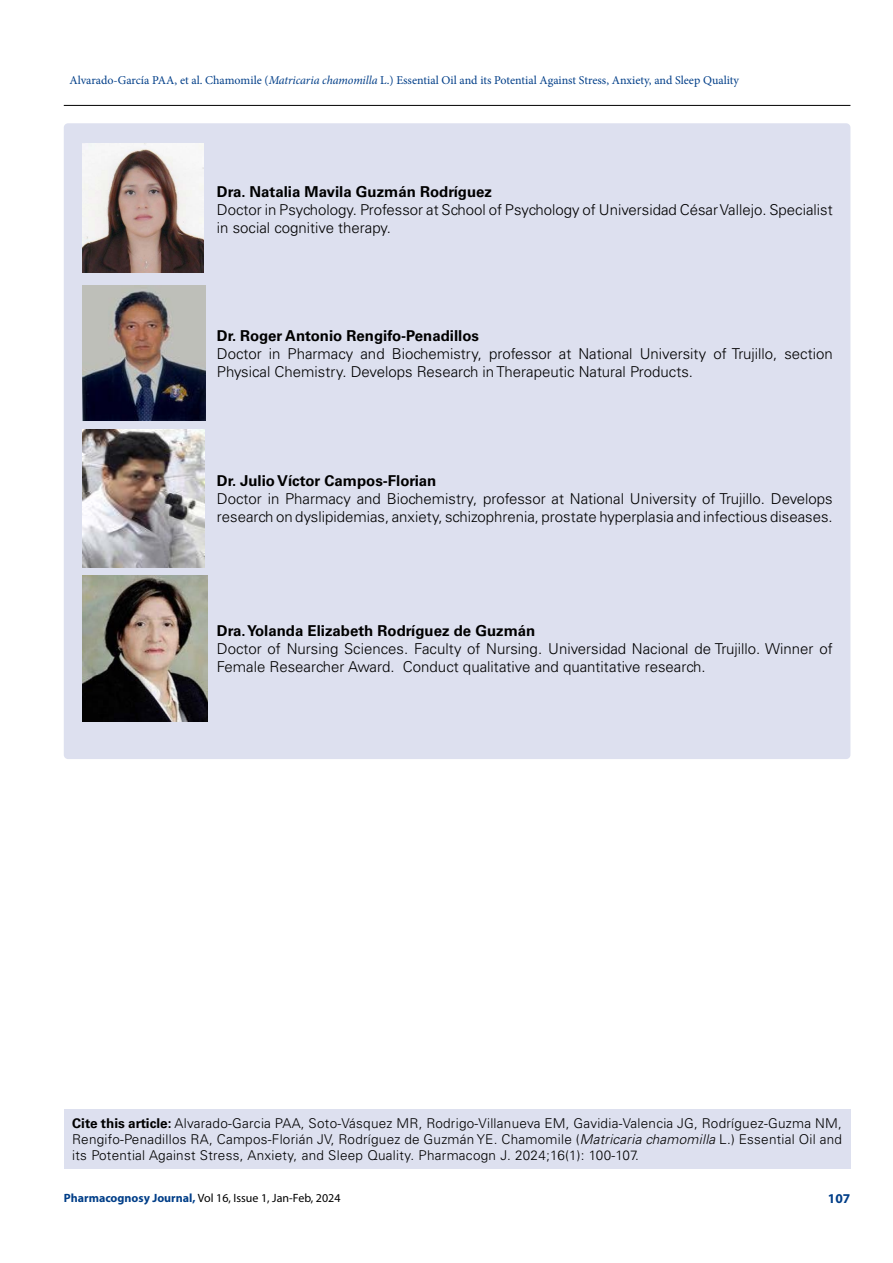
<style>
.page{position:relative;width:893px;height:1263px;background:#fff}
.page>*{position:absolute;margin:0;border:0;box-sizing:border-box;transform-origin:0 0}
.t1{font:300 15px/18px "Univers LT Std";color:#000}
.t2{font:700 15px "Univers LT Std";color:#000}
.t3{font:300 13.5px/16.2px "Univers LT Std";letter-spacing:.02em;color:#000;text-align:justify}
.t4{font:700 13.5px "Myriad Pro";color:#003e88}
.t5{font:12px "Minion Pro";color:#003e88}
.t6{font:12px "Myriad Pro";color:#000}
.s1{font-style:italic}
.s2{font-weight:700}
.s3{font-weight:700;color:#003e88}
</style>
<div class="page">
<hr style="left:64px;top:105px;width:786px;height:1px;background:#000">
<div style="left:64px;top:123px;width:786px;height:636px;background:#dde0ef;border-radius:4px"></div>
<img style="left:83px;top:143px;width:120px;height:129px">
<img style="left:83px;top:285px;width:122px;height:136px">
<img style="left:83px;top:429px;width:121px;height:138px">
<img style="left:83px;top:576px;width:125px;height:145px">
<div style="left:64px;top:1109px;width:786px;height:60px;background:#dde0ef"></div>
<p class="t5" style="left:69px;top:72px;width:671px">Alvarado-García PAA, et al. Chamomile (<span class="s1">Matricaria chamomilla</span> L.) Essential Oil and its Potential Against Stress, Anxiety, and Sleep Quality</p>
<p class="t2" style="left:217px;top:183px;width:277px">Dra. Natalia Mavila Guzmán Rodríguez</p>
<p class="t1" style="left:217px;top:201px;width:617px">Doctor in Psychology. Professor at School of Psychology of Universidad César Vallejo. Specialist in social cognitive therapy.</p>
<p class="t2" style="left:217px;top:326px;width:264px">Dr. Roger Antonio Rengifo-Penadillos</p>
<p class="t1" style="left:217px;top:344px;width:617px">Doctor in Pharmacy and Biochemistry, professor at National University of Trujillo, section<br>Physical Chemistry. Develops Research in Therapeutic Natural Products.</p>
<p class="t2" style="left:217px;top:472px;width:221px">Dr. Julio Víctor Campos-Florian</p>
<p class="t1" style="left:217px;top:489px;width:617px">Doctor in Pharmacy and Biochemistry, professor at National University of Trujillo. Develops research on dyslipidemias, anxiety, schizophrenia, prostate hyperplasia and infectious diseases.</p>
<p class="t2" style="left:217px;top:622px;width:320px">Dra. Yolanda Elizabeth Rodríguez de Guzmán</p>
<p class="t1" style="left:217px;top:639px;width:617px">Doctor of Nursing Sciences. Faculty of Nursing. Universidad Nacional de Trujillo. Winner of<br>Female Researcher Award. Conduct qualitative and quantitative research.</p>
<p class="t3" style="left:72px;top:1115px;width:771px"><span class="s2">Cite this article:</span> Alvarado-Garcia PAA, Soto-Vásquez MR, Rodrigo-Villanueva EM, Gavidia-Valencia JG, Rodríguez-Guzma NM, Rengifo-Penadillos RA, Campos-Florián JV, Rodríguez de Guzmán YE. Chamomile (<span class="s1">Matricaria chamomilla</span> L.) Essential Oil and its Potential Against Stress, Anxiety, and Sleep Quality. Pharmacogn J. 2024;16(1): 100-107.</p>
<p class="t6" style="left:64px;top:1190px;width:278px"><span class="s3">Pharmacognosy Journal,</span> Vol 16, Issue 1, Jan-Feb, 2024</p>
<p class="t4" style="left:828px;top:1189px;width:24px">107</p>
</div>
